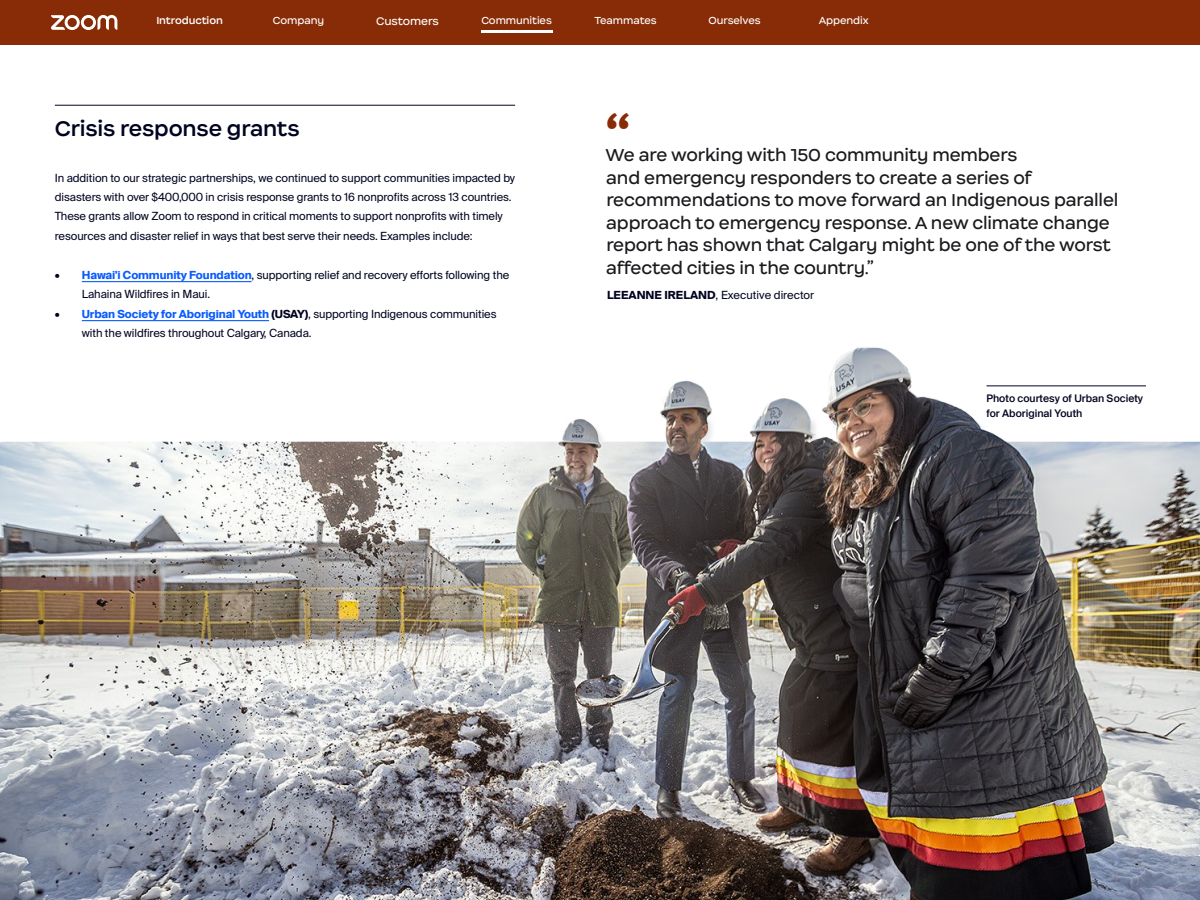
<style>
.page{position:relative;width:1200px;height:900px;background:#fff}
.page>*{position:absolute;margin:0;border:0;box-sizing:border-box;transform-origin:0 0}
.t1{font:900 42px "Happy Display";color:#882c07}
.t2{font:600 20.25px "Happy Display";letter-spacing:-.01em;color:#00031f}
.t3{font:16.5px/22.5px "Happy Display";letter-spacing:-.01em;color:#1a1a1e}
.t4{font:11.25px/19.5px "Almaden Sans";letter-spacing:-.01em;color:#00031f}
.t5{font:500 10.5px/15px "Almaden Sans";color:#00031f}
.t6{font:10.5px "Happy Display";letter-spacing:-.01em;color:#fff}
.t7{font:9.75px "Happy Display";letter-spacing:-.01em;color:#fff}
.t8{font:600 9.75px "Happy Display";letter-spacing:-.01em;color:#fff}
.s1{font-weight:700}
.s2{font-weight:700;color:#0a5cff}
</style>
<div class="page">
<div style="left:0;top:0;width:1200px;height:45px;background:#882c07"></div>
<svg style="left:51px;top:15px;width:66px;height:15px"></svg>
<hr style="left:482px;top:30px;width:71px;height:2px;background:#fff">
<img style="left:660px;top:347px;width:486px;height:69px">
<img style="left:0;top:417px;width:1200px;height:483px">
<hr style="left:55px;top:105px;width:460px;height:1px;background:#00031f">
<hr style="left:82px;top:281px;width:170px;height:1px;background:#0a5cff">
<hr style="left:82px;top:320px;width:187px;height:1px;background:#0a5cff">
<hr style="left:986px;top:386px;width:160px;height:1px;background:#00031f">
<p class="t8" style="left:156px;top:15px;width:68px">Introduction</p>
<p class="t7" style="left:273px;top:15px;width:53px">Company</p>
<p class="t6" style="left:376px;top:15px;width:64px">Customers</p>
<p class="t7" style="left:481px;top:15px;width:72px">Communities</p>
<p class="t7" style="left:595px;top:15px;width:64px">Teammates</p>
<p class="t7" style="left:709px;top:15px;width:54px">Ourselves</p>
<p class="t7" style="left:819px;top:15px;width:51px">Appendix</p>
<h2 class="t2" style="left:55px;top:115px;width:246px">Crisis response grants</h2>
<p class="t4" style="left:55px;top:168px;width:462px">In addition to our strategic partnerships, we continued to support communities impacted by disasters with over $400,000 in crisis response grants to 16 nonprofits across 13 countries.<br>These grants allow Zoom to respond in critical moments to support nonprofits with timely resources and disaster relief in ways that best serve their needs. Examples include:</p>
<p class="t4" style="left:82px;top:265px;width:429px;text-indent:-27px"><span class="s1">•</span> <span class="s2">Hawai'i Community Foundation</span>, supporting relief and recovery efforts following the<br>Lahaina Wildfires in Maui.</p>
<p class="t4" style="left:82px;top:304px;width:416px;text-indent:-27px"><span class="s1">•</span> <span class="s2">Urban Society for Aboriginal Youth</span> <span class="s1">(USAY)</span>, supporting Indigenous communities with the wildfires throughout Calgary, Canada.</p>
<h1 class="t1" style="left:606px;top:104px;width:26px">“</h1>
<p class="t3" style="left:606px;top:144px;width:514px">We are working with 150 community members<br>and emergency responders to create a series of recommendations to move forward an Indigenous parallel approach to emergency response. A new climate change report has shown that Calgary might be one of the worst affected cities in the country.”</p>
<p class="t4" style="left:607px;top:286px;width:209px"><span class="s1">LEEANNE IRELAND</span>, Executive director</p>
<p class="t5" style="left:986px;top:391px;width:158px">Photo courtesy of Urban Society for Aboriginal Youth</p>
</div>
